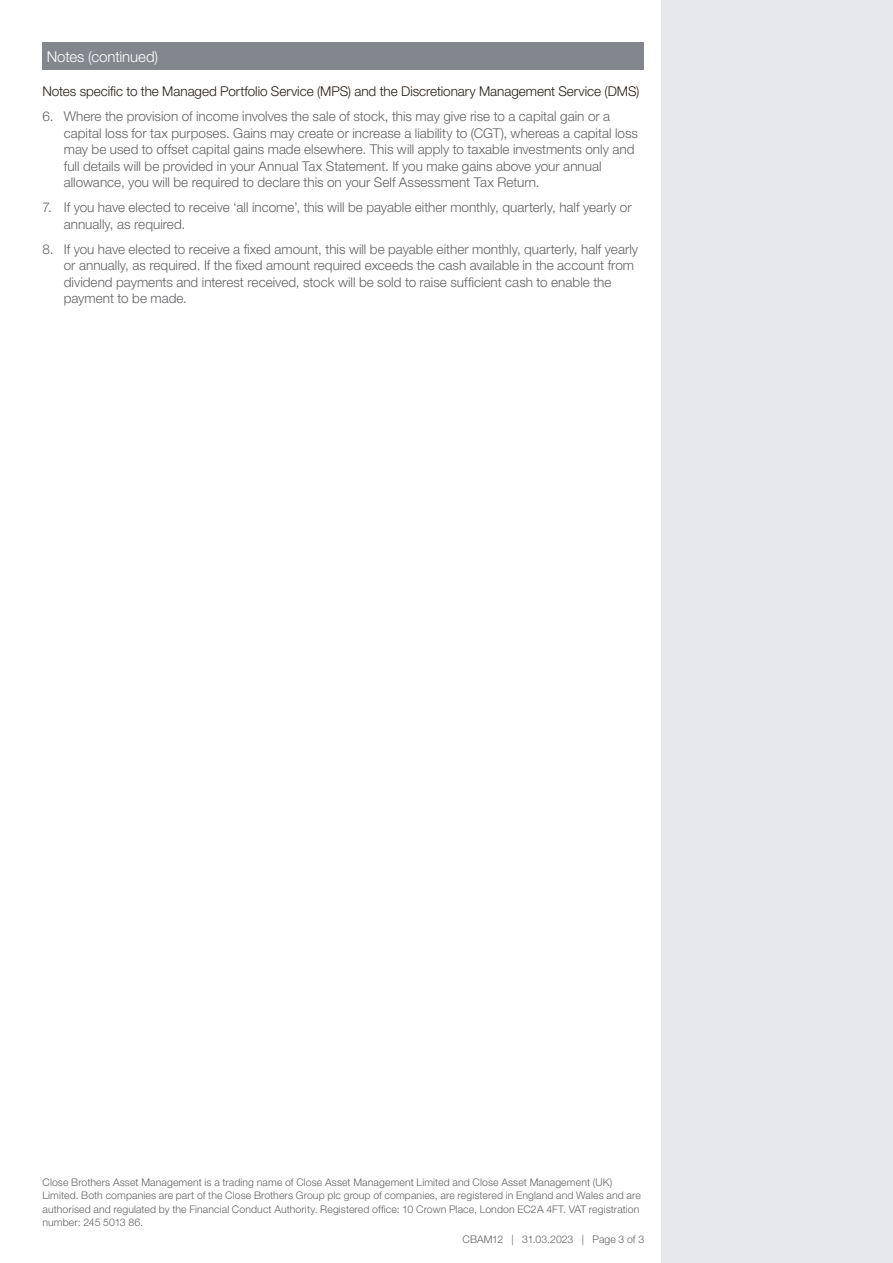
<style>
.page{position:relative;width:893px;height:1263px;background:#fff}
.page>*{position:absolute;margin:0;border:0;box-sizing:border-box;transform-origin:0 0}
.Section_head_white{font:300 15px "Helvetica Neue LT Pro";letter-spacing:-.005em;color:#fff}
.Bodytext{font:300 13.5px/16.5px "Helvetica Neue LT Pro";color:#636366}
.Bodytext-2{font:300 13.5px "Helvetica Neue LT Pro";letter-spacing:-.005em;color:#2b1d13}
.Legal_footer{font:300 10.5px/13.5px "Helvetica Neue LT Pro";letter-spacing:.01em;color:#636366}
</style>
<div class="page">
<div style="left:661px;top:0;width:232px;height:1263px;background:#e7e8eb"></div>
<div style="left:43px;top:43px;width:601px;height:27px;background:#83868c"></div>
<p class="Section_head_white" style="left:47px;top:47px;width:113px">Notes (continued)</p>
<p class="Bodytext-2" style="left:43px;top:83px;width:598px">Notes specific to the Managed Portfolio Service (MPS) and the Discretionary Management Service (DMS)</p>
<p class="Bodytext" style="left:64px;top:108px;width:576px;text-indent:-21px">6. Where the provision of income involves the sale of stock, this may give rise to a capital gain or a capital loss for tax purposes. Gains may create or increase a liability to (CGT), whereas a capital loss may be used to offset capital gains made elsewhere. This will apply to taxable investments only and full details will be provided in your Annual Tax Statement. If you make gains above your annual allowance, you will be required to declare this on your Self Assessment Tax Return.</p>
<p class="Bodytext" style="left:64px;top:199px;width:569px;text-indent:-21px">7. If you have elected to receive ‘all income’, this will be payable either monthly, quarterly, half yearly or annually, as required.</p>
<p class="Bodytext" style="left:64px;top:241px;width:576px;text-indent:-21px">8. If you have elected to receive a fixed amount, this will be payable either monthly, quarterly, half yearly or annually, as required. If the fixed amount required exceeds the cash available in the account from dividend payments and interest received, stock will be sold to raise sufficient cash to enable the payment to be made.</p>
<p class="Legal_footer" style="left:43px;top:1175px;width:600px">Close Brothers Asset Management is a trading name of Close Asset Management Limited and Close Asset Management (UK)<br>Limited. Both companies are part of the Close Brothers Group plc group of companies, are registered in England and Wales and are authorised and regulated by the Financial Conduct Authority. Registered office: 10 Crown Place, London EC2A 4FT. VAT registration number: 245 5013 86.</p>
<p class="Legal_footer" style="left:463px;top:1232px;width:183px">CBAM12 | 31.03.2023 | Page 3 of 3</p>
</div>
